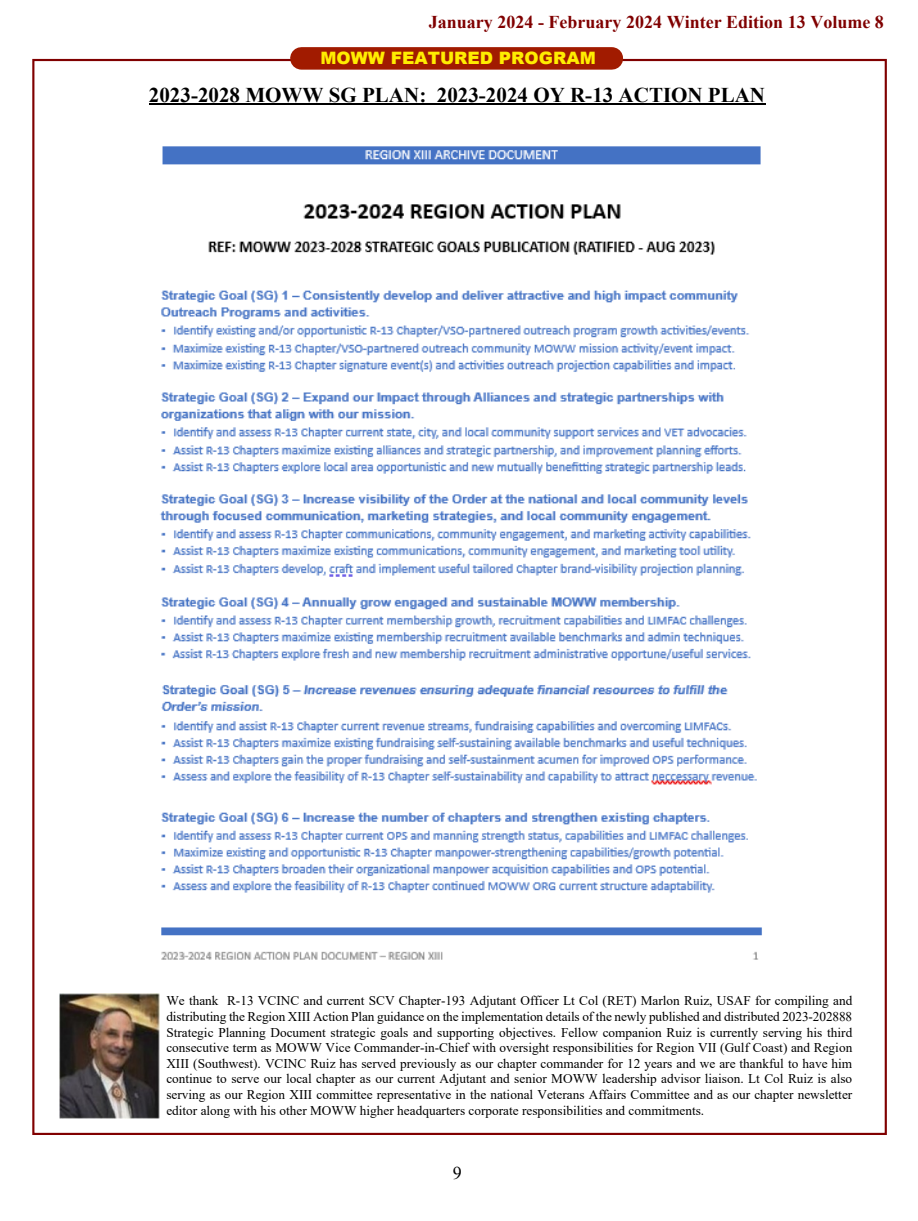
<style>
.page{position:relative;width:918px;height:1221px;background:#fff}
.page>*{position:absolute;margin:0;border:0;box-sizing:border-box;transform-origin:0 0}
.t1{font:700 21px "Times New Roman";color:#000}
.t2{font:700 18px "Times New Roman";color:#800000}
.t3{font:18px "Times New Roman";color:#000}
.t4{font:900 17.1px "Arial";color:#ffed00}
.t5{font:13.35px/15.6px "Times New Roman";color:#000;text-align:justify}
</style>
<div class="page">
<div style="left:301px;top:47px;width:311px;height:23px;background:#a11b00"></div>
<img style="left:60px;top:993px;width:100px;height:125px">
<hr style="left:149px;top:103px;width:616px;height:2px;background:#000">
<img style="left:160px;top:146px;width:602px;height:814px">
<h2 class="t2" style="left:429px;top:16px;width:457px">January 2024 - February 2024 Winter Edition 13 Volume 8</h2>
<p class="t4" style="left:321px;top:52px;width:277px">MOWW FEATURED PROGRAM</p>
<h1 class="t1" style="left:149px;top:88px;width:618px">2023-2028 MOWW SG PLAN: 2023-2024 OY R-13 ACTION PLAN</h1>
<p class="t5" style="left:166px;top:994px;width:687px">We thank R-13 VCINC and current SCV Chapter-193 Adjutant Officer Lt Col (RET) Marlon Ruiz, USAF for compiling and distributing the Region XIII Action Plan guidance on the implementation details of the newly published and distributed 2023-202888<br>Strategic Planning Document strategic goals and supporting objectives. Fellow companion Ruiz is currently serving his third consecutive term as MOWW Vice Commander-in-Chief with oversight responsibilities for Region VII (Gulf Coast) and Region XIII (Southwest). VCINC Ruiz has served previously as our chapter commander for 12 years and we are thankful to have him continue to serve our local chapter as our current Adjutant and senior MOWW leadership advisor liaison. Lt Col Ruiz is also serving as our Region XIII committee representative in the national Veterans Affairs Committee and as our chapter newsletter editor along with his other MOWW higher headquarters corporate responsibilities and commitments.</p>
<h2 class="t3" style="left:453px;top:1166px;width:10px">9</h2>
</div>
